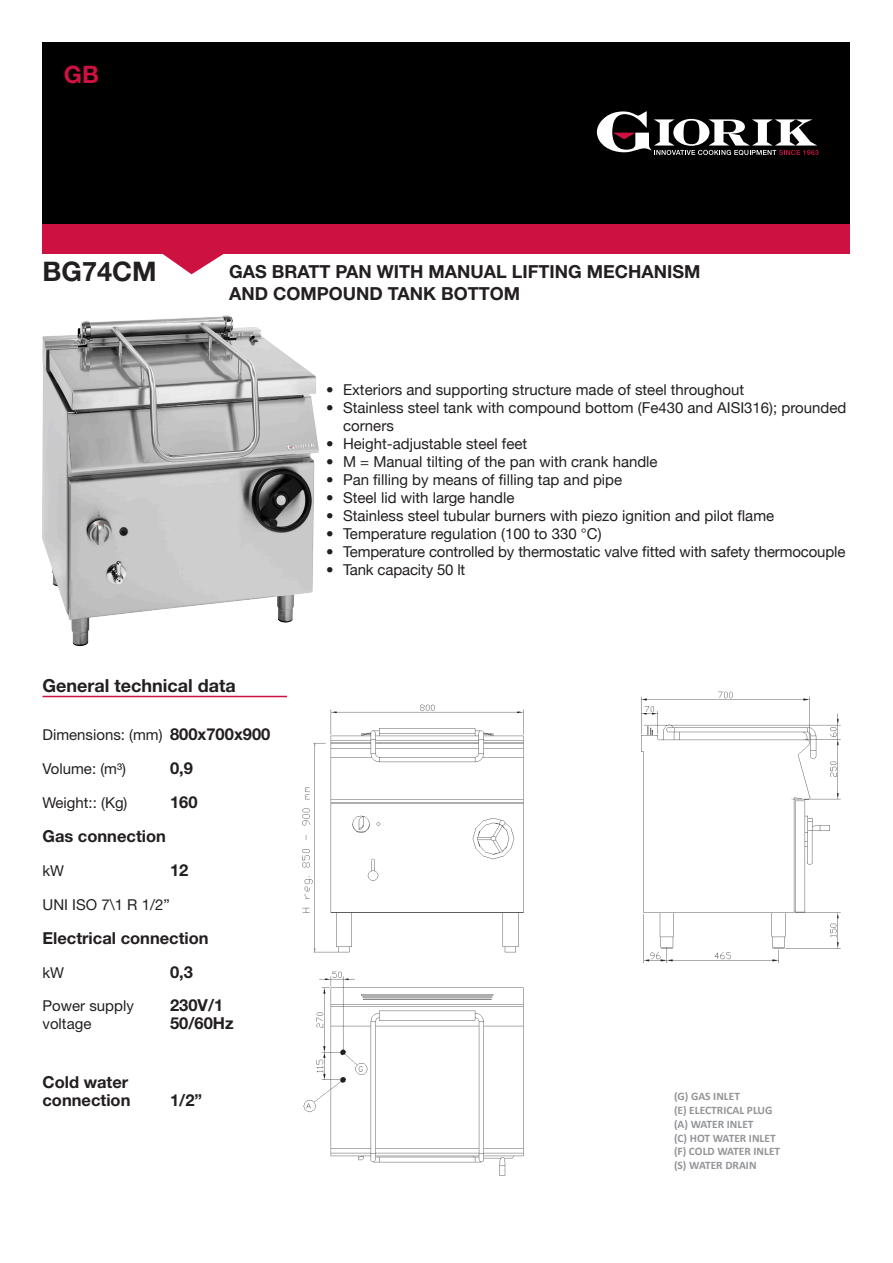
<style>
.page{position:relative;width:893px;height:1263px;background:#fff}
.page>*{position:absolute;margin:0;border:0;box-sizing:border-box;transform-origin:0 0}
.CODICE{font:700 27px "Helvetica Neue";color:#231f20}
.t1{font:700 24px "Helvetica Neue";color:#cd1141}
.DESCRIZIONE_MACCHINA{font:700 18px "Helvetica Neue";color:#231f20}
.TITOLO_DATI{font:700 18px "Helvetica Neue";color:#231f20}
.TAB-DATO{font:700 16.5px/18px "Helvetica Neue";color:#231f20}
.t2{font:15px/18px "Helvetica Neue";color:#231f20}
.TAB-VOCE{font:15px/18px "Helvetica Neue";color:#231f20}
.t3{font:700 11.4px/13.8px "Calibri";color:#939598}
</style>
<div class="page">
<svg style="left:163px;top:254px;width:61px;height:20px"></svg>
<div style="left:43px;top:224px;width:807px;height:30px;background:#cd1141"></div>
<div style="left:43px;top:43px;width:807px;height:181px;background:#000"></div>
<svg style="left:597px;top:111px;width:222px;height:44px"></svg>
<img style="left:302px;top:691px;width:539px;height:485px">
<img style="left:42px;top:315px;width:277px;height:332px">
<hr style="left:43px;top:696px;width:244px;height:1px;background:#cd1141">
<h2 class="t1" style="left:64px;top:59px;width:37px">GB</h2>
<p class="CODICE" style="left:43px;top:255px;width:116px">BG74CM</p>
<p class="DESCRIZIONE_MACCHINA" style="left:229px;top:260px;width:473px">GAS BRATT PAN WITH MANUAL LIFTING MECHANISM</p>
<p class="DESCRIZIONE_MACCHINA" style="left:229px;top:282px;width:293px">AND COMPOUND TANK BOTTOM</p>
<p class="t2" style="left:326px;top:380px;width:420px">• Exteriors and supporting structure made of steel throughout</p>
<p class="t2" style="left:343px;top:398px;width:505px;text-indent:-17px">• Stainless steel tank with compound bottom (Fe430 and AISI316); prounded corners</p>
<p class="t2" style="left:326px;top:434px;width:203px">• Height-adjustable steel feet</p>
<p class="t2" style="left:326px;top:452px;width:333px">• M = Manual tilting of the pan with crank handle</p>
<p class="t2" style="left:326px;top:470px;width:298px">• Pan filling by means of filling tap and pipe</p>
<p class="t2" style="left:326px;top:488px;width:190px">• Steel lid with large handle</p>
<p class="t2" style="left:326px;top:506px;width:450px">• Stainless steel tubular burners with piezo ignition and pilot flame</p>
<p class="t2" style="left:326px;top:524px;width:277px">• Temperature regulation (100 to 330 °C)</p>
<p class="t2" style="left:326px;top:542px;width:521px">• Temperature controlled by thermostatic valve fitted with safety thermocouple</p>
<p class="t2" style="left:326px;top:560px;width:141px">• Tank capacity 50 lt</p>
<p class="TITOLO_DATI" style="left:43px;top:674px;width:195px">General technical data</p>
<p class="TAB-VOCE" style="left:43px;top:725px;width:122px">Dimensions: (mm)</p>
<p class="TAB-DATO" style="left:170px;top:725px;width:102px">800x700x900</p>
<p class="TAB-VOCE" style="left:43px;top:759px;width:85px">Volume: (m³)</p>
<p class="TAB-DATO" style="left:170px;top:759px;width:24px">0,9</p>
<p class="TAB-VOCE" style="left:43px;top:793px;width:86px">Weight:: (Kg)</p>
<p class="TAB-DATO" style="left:170px;top:793px;width:29px">160</p>
<p class="TAB-DATO" style="left:43px;top:827px;width:125px">Gas connection</p>
<p class="TAB-VOCE" style="left:43px;top:861px;width:23px">kW</p>
<p class="TAB-DATO" style="left:170px;top:861px;width:20px">12</p>
<p class="TAB-VOCE" style="left:43px;top:895px;width:129px">UNI ISO 7\1 R 1/2”</p>
<p class="TAB-DATO" style="left:43px;top:929px;width:168px">Electrical connection</p>
<p class="TAB-VOCE" style="left:43px;top:963px;width:23px">kW</p>
<p class="TAB-DATO" style="left:170px;top:963px;width:24px">0,3</p>
<p class="TAB-VOCE" style="left:43px;top:996px;width:93px">Power supply voltage</p>
<p class="TAB-DATO" style="left:170px;top:996px;width:65px">230V/1<br>50/60Hz</p>
<p class="TAB-DATO" style="left:43px;top:1073px;width:87px">Cold water</p>
<p class="TAB-DATO" style="left:43px;top:1091px;width:89px">connection</p>
<p class="TAB-DATO" style="left:170px;top:1091px;width:34px">1/2”</p>
<p class="t3" style="left:674px;top:1090px;width:108px">(G) GAS INLET<br>(E) ELECTRICAL PLUG (A) WATER INLET<br>(C) HOT WATER INLET (F) COLD WATER INLET (S) WATER DRAIN</p>
</div>
